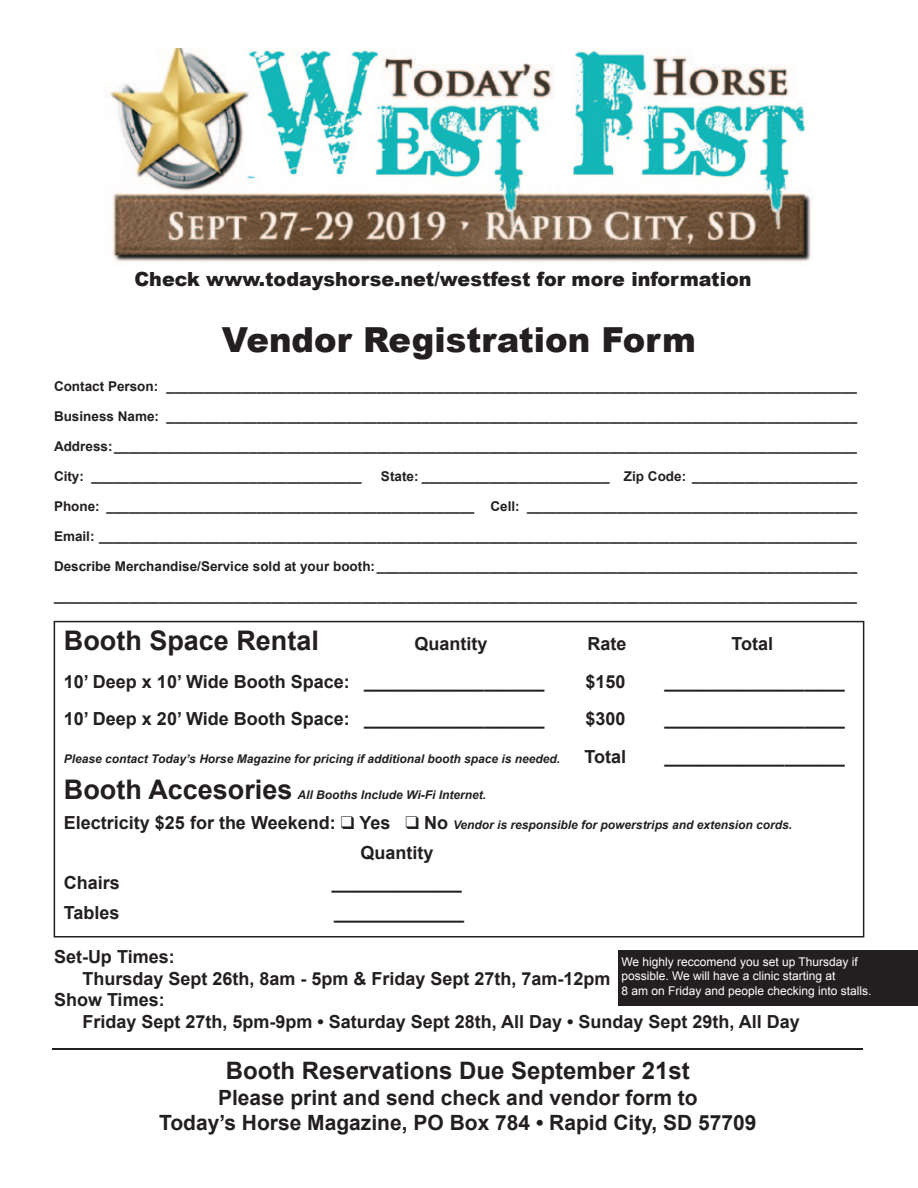
<style>
.page{position:relative;width:918px;height:1188px;background:#fff}
.page>*{position:absolute;margin:0;border:0;box-sizing:border-box;transform-origin:0 0}
.t1{font:900 34.5px "Arial";color:#231f20}
.t2{font:700 27px "Arial";color:#231f20}
.t3{font:700 24px "Arial";color:#231f20}
.t4{font:700 21px/25.2px "Arial";color:#231f20;text-align:center}
.t5{font:900 19.5px "Arial";color:#231f20}
.t6{font:700 18px "Arial";color:#231f20}
.t7{font:700 13.5px "Arial";color:#231f20}
.t8{font:italic 700 12px "Arial";color:#231f20}
.t9{font:12px/14.4px "Arial";color:#fff}
.s1{font-style:normal;font-size:18px}
</style>
<div class="page">
<svg style="left:54px;top:621px;width:810px;height:317px"></svg>
<img style="left:110px;top:48px;width:701px;height:214px">
<hr style="left:53px;top:1049px;width:810px;height:1px;background:#231f20">
<div style="left:619px;top:950px;width:299px;height:55px;background:#231f20"></div>
<h3 class="t5" style="left:134px;top:268px;width:619px">Check www.todayshorse.net/westfest for more information</h3>
<h1 class="t1" style="left:222px;top:320px;width:476px">Vendor Registration Form</h1>
<p class="t7" style="left:54px;top:379px;width:805px">Contact Person: ____________________________________________________________________________________________</p>
<p class="t7" style="left:54px;top:409px;width:805px">Business Name: ____________________________________________________________________________________________</p>
<p class="t7" style="left:54px;top:439px;width:805px">Address: ___________________________________________________________________________________________________</p>
<p class="t7" style="left:54px;top:469px;width:309px">City: ____________________________________</p>
<p class="t7" style="left:381px;top:469px;width:478px">State: _________________________ Zip Code: ______________________</p>
<p class="t7" style="left:54px;top:499px;width:805px">Phone: _________________________________________________ Cell: ____________________________________________</p>
<p class="t7" style="left:54px;top:529px;width:805px">Email: _____________________________________________________________________________________________________</p>
<p class="t7" style="left:54px;top:559px;width:805px">Describe Merchandise/Service sold at your booth: ________________________________________________________________</p>
<p class="t7" style="left:54px;top:589px;width:805px">___________________________________________________________________________________________________________</p>
<h2 class="t2" style="left:64px;top:626px;width:257px">Booth Space Rental</h2>
<h3 class="t6" style="left:414px;top:634px;width:75px">Quantity</h3>
<h3 class="t6" style="left:587px;top:634px;width:41px">Rate</h3>
<h3 class="t6" style="left:732px;top:634px;width:43px">Total</h3>
<h3 class="t6" style="left:64px;top:671px;width:482px">10’ Deep x 10’ Wide Booth Space: __________________</h3>
<h3 class="t6" style="left:585px;top:671px;width:42px">$150</h3>
<h3 class="t6" style="left:665px;top:671px;width:182px">__________________</h3>
<h3 class="t6" style="left:64px;top:709px;width:482px">10’ Deep x 20’ Wide Booth Space: __________________</h3>
<h3 class="t6" style="left:585px;top:709px;width:42px">$300</h3>
<h3 class="t6" style="left:665px;top:709px;width:182px">__________________</h3>
<p class="t8" style="left:64px;top:752px;width:498px">Please contact Today’s Horse Magazine for pricing if additional booth space is needed.</p>
<h3 class="t6" style="left:585px;top:746px;width:43px">Total</h3>
<h3 class="t6" style="left:665px;top:746px;width:182px">__________________</h3>
<h2 class="t2" style="left:64px;top:774px;width:230px">Booth Accesories</h2>
<p class="t8" style="left:298px;top:788px;width:190px">All Booths Include Wi-Fi Internet.</p>
<p class="t8" style="left:64px;top:818px;width:730px"><span class="s1">Electricity $25 for the Weekend:</span> ❑ <span class="s1">Yes</span> ❑ <span class="s1">No</span> Vendor is responsible for powerstrips and extension cords.</p>
<h3 class="t6" style="left:360px;top:842px;width:75px">Quantity</h3>
<h3 class="t6" style="left:64px;top:872px;width:58px">Chairs</h3>
<h3 class="t6" style="left:332px;top:872px;width:132px">_____________</h3>
<h3 class="t6" style="left:64px;top:902px;width:57px">Tables</h3>
<h3 class="t6" style="left:334px;top:902px;width:132px">_____________</h3>
<h3 class="t6" style="left:54px;top:947px;width:122px">Set-Up Times:</h3>
<h3 class="t6" style="left:82px;top:968px;width:530px">Thursday Sept 26th, 8am - 5pm &amp; Friday Sept 27th, 7am-12pm</h3>
<h3 class="t6" style="left:54px;top:990px;width:112px">Show Times:</h3>
<h3 class="t6" style="left:82px;top:1012px;width:719px">Friday Sept 27th, 5pm-9pm • Saturday Sept 28th, All Day • Sunday Sept 29th, All Day</h3>
<p class="t9" style="left:622px;top:955px;width:252px">We highly reccomend you set up Thursday if possible. We will have a clinic starting at<br>8 am on Friday and people checking into stalls.</p>
<h3 class="t3" style="left:226px;top:1057px;width:466px">Booth Reservations Due September 21st</h3>
<h3 class="t4" style="left:159px;top:1085px;width:599px">Please print and send check and vendor form to<br>Today’s Horse Magazine, PO Box 784 • Rapid City, SD 57709</h3>
</div>
